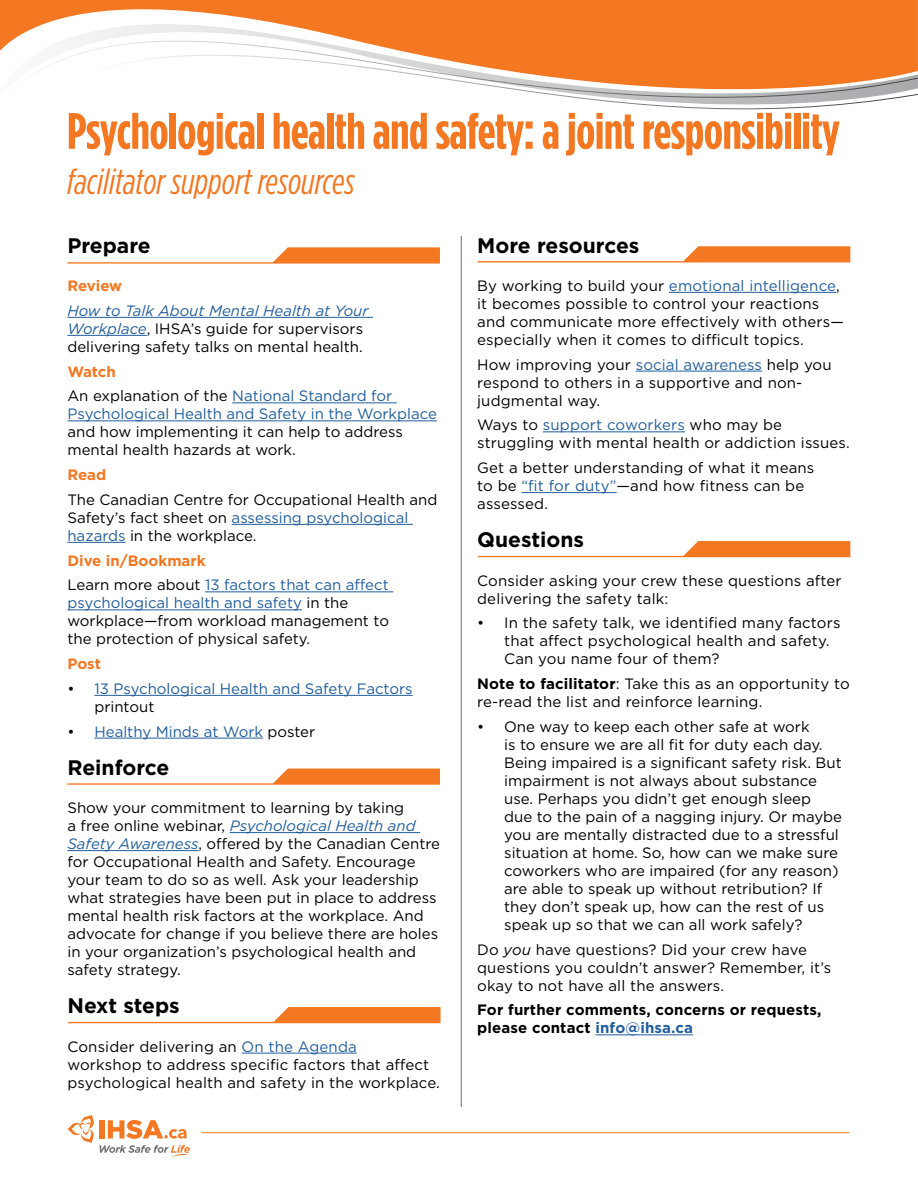
<style>
.page{position:relative;width:918px;height:1188px;background:#fff}
.page>*{position:absolute;margin:0;border:0;box-sizing:border-box;transform-origin:0 0}
.t1{font:700 51px "Gotham Condensed";letter-spacing:-.01em;color:#f47721}
.t2{font:italic 36px "Gotham Condensed";color:#f47721}
.t3{font:700 21px "Gotham";color:#000}
.t4{font:15px/18px "Gotham";color:#000}
.t5{font:15px/24.8px "Gotham";color:#215e9e}
.t6{font:700 15px/18px "Gotham";letter-spacing:.01em;color:#000}
.t7{font:700 15px "Gotham";letter-spacing:-.005em;color:#f47721}
.s1{color:#215e9e}
.s2{font-weight:700}
.s3{font-style:italic}
.s4{font-style:italic;color:#215e9e}
.s5{font-weight:700;color:#f47721}
.s6{color:#000}
</style>
<div class="page">
<svg style="left:0;top:0;width:918px;height:51px;background:#f5893f"></svg>
<svg style="left:8px;top:30px;width:910px;height:39px"></svg>
<svg style="left:53px;top:44px;width:865px;height:66px"></svg>
<hr style="left:461px;top:236px;width:1px;height:871px;background:#6d6e71">
<hr style="left:202px;top:1132px;width:648px;height:1px;background:#f47721">
<svg style="left:68px;top:1115px;width:26px;height:28px"></svg>
<div style="left:99px;top:1120px;width:6px;height:19px;background:#f47721"></div>
<svg style="left:100px;top:1145px;width:90px;height:13px"></svg>
<svg style="left:108px;top:1120px;width:79px;height:19px"></svg>
<hr style="left:669px;top:292px;width:167px;height:1px;background:#215e9e">
<hr style="left:636px;top:371px;width:126px;height:1px;background:#215e9e">
<hr style="left:543px;top:431px;width:142px;height:1px;background:#215e9e">
<hr style="left:521px;top:492px;width:96px;height:1px;background:#215e9e">
<hr style="left:595px;top:1034px;width:98px;height:1px;background:#215e9e">
<svg style="left:478px;top:246px;width:372px;height:16px"></svg>
<svg style="left:478px;top:541px;width:372px;height:16px"></svg>
<hr style="left:67px;top:317px;width:306px;height:1px;background:#215e9e">
<hr style="left:67px;top:335px;width:80px;height:1px;background:#215e9e">
<hr style="left:232px;top:402px;width:165px;height:1px;background:#215e9e">
<hr style="left:67px;top:420px;width:370px;height:1px;background:#215e9e">
<hr style="left:232px;top:524px;width:181px;height:1px;background:#215e9e">
<hr style="left:67px;top:542px;width:59px;height:1px;background:#215e9e">
<hr style="left:205px;top:591px;width:188px;height:1px;background:#215e9e">
<hr style="left:67px;top:609px;width:235px;height:1px;background:#215e9e">
<hr style="left:94px;top:695px;width:319px;height:1px;background:#215e9e">
<hr style="left:94px;top:738px;width:169px;height:1px;background:#215e9e">
<hr style="left:230px;top:832px;width:190px;height:1px;background:#215e9e">
<hr style="left:67px;top:850px;width:131px;height:1px;background:#215e9e">
<hr style="left:242px;top:1053px;width:115px;height:1px;background:#215e9e">
<svg style="left:67px;top:247px;width:373px;height:17px"></svg>
<svg style="left:67px;top:769px;width:373px;height:16px"></svg>
<svg style="left:68px;top:1007px;width:373px;height:16px"></svg>
<h1 class="t1" style="left:67px;top:101px;width:775px">Psychological health and safety: a joint responsibility</h1>
<h2 class="t2" style="left:67px;top:161px;width:289px">facilitator support resources</h2>
<h3 class="t3" style="left:477px;top:231px;width:164px">More resources</h3>
<p class="t4" style="left:477px;top:276px;width:368px">By working to build your <span class="s1">emotional intelligence</span>, it becomes possible to control your reactions and communicate more effectively with others— especially when it comes to difficult topics.</p>
<p class="t4" style="left:477px;top:355px;width:356px">How improving your <span class="s1">social awareness</span> help you respond to others in a supportive and non&shy;judgmental way.</p>
<p class="t4" style="left:477px;top:416px;width:374px">Ways to <span class="s1">support coworkers</span> who may be struggling with mental health or addiction issues.</p>
<p class="t4" style="left:477px;top:458px;width:339px">Get a better understanding of what it means to be <span class="s1">“fit for duty”</span>—and how fitness can be assessed.</p>
<h3 class="t3" style="left:477px;top:526px;width:108px">Questions</h3>
<p class="t4" style="left:477px;top:571px;width:366px">Consider asking your crew these questions after delivering the safety talk:</p>
<p class="t4" style="left:504px;top:614px;width:338px;text-indent:-27px">• In the safety talk, we identified many factors that affect psychological health and safety.<br>Can you name four of them?</p>
<p class="t4" style="left:477px;top:674px;width:374px"><span class="s2">Note to facilitator</span>: Take this as an opportunity to re-read the list and reinforce learning.</p>
<p class="t4" style="left:504px;top:717px;width:339px;text-indent:-27px">• One way to keep each other safe at work<br>is to ensure we are all fit for duty each day.<br>Being impaired is a significant safety risk. But impairment is not always about substance use. Perhaps you didn’t get enough sleep due to the pain of a nagging injury. Or maybe you are mentally distracted due to a stressful situation at home. So, how can we make sure coworkers who are impaired (for any reason) are able to speak up without retribution? If they don’t speak up, how can the rest of us speak up so that we can all work safely?</p>
<p class="t4" style="left:477px;top:940px;width:356px">Do <span class="s3">you</span> have questions? Did your crew have questions you couldn’t answer? Remember, it’s okay to not have all the answers.</p>
<p class="t6" style="left:477px;top:1001px;width:346px">For further comments, concerns or requests, please contact <span class="s1">info@ihsa.ca</span></p>
<h3 class="t3" style="left:67px;top:231px;width:85px">Prepare</h3>
<p class="t7" style="left:67px;top:276px;width:56px">Review</p>
<p class="t4" style="left:67px;top:301px;width:303px"><span class="s4">How to Talk About Mental Health at Your<br>Workplace</span>, IHSA’s guide for supervisors delivering safety talks on mental health.</p>
<p class="t5" style="left:67px;top:359px;width:326px"><span class="s5">Watch<br></span><span class="s6">An explanation of the</span> National Standard for</p>
<p class="t5" style="left:67px;top:401px;width:371px">Psychological Health and Safety in the Workplace</p>
<p class="t4" style="left:67px;top:423px;width:337px">and how implementing it can help to address mental health hazards at work.</p>
<p class="t7" style="left:67px;top:465px;width:40px">Read</p>
<p class="t4" style="left:67px;top:490px;width:372px">The Canadian Centre for Occupational Health and<br>Safety’s fact sheet on <span class="s1">assessing psychological hazards</span> in the workplace.</p>
<p class="t5" style="left:67px;top:548px;width:323px"><span class="s5">Dive in/Bookmark<br></span><span class="s6">Learn more about</span> 13 factors that can affect</p>
<p class="t4" style="left:67px;top:594px;width:323px"><span class="s1">psychological health and safety</span> in the workplace—from workload management to the protection of physical safety.</p>
<p class="t7" style="left:67px;top:654px;width:35px">Post</p>
<p class="t5" style="left:94px;top:679px;width:320px;line-height:18px;text-indent:-27px"><span class="s6">•</span> 13 Psychological Health and Safety Factors <span class="s6">printout</span></p>
<p class="t5" style="left:67px;top:719px;width:249px"><span class="s6">•</span> Healthy Minds at Work <span class="s6">poster</span></p>
<h3 class="t3" style="left:67px;top:753px;width:104px">Reinforce</h3>
<p class="t4" style="left:67px;top:798px;width:374px">Show your commitment to learning by taking<br>a free online webinar, <span class="s4">Psychological Health and Safety Awareness</span>, offered by the Canadian Centre for Occupational Health and Safety. Encourage your team to do so as well. Ask your leadership what strategies have been put in place to address mental health risk factors at the workplace. And advocate for change if you believe there are holes in your organization’s psychological health and safety strategy.</p>
<h3 class="t3" style="left:67px;top:992px;width:114px">Next steps</h3>
<p class="t4" style="left:67px;top:1037px;width:374px">Consider delivering an <span class="s1">On the Agenda<br></span>workshop to address specific factors that affect psychological health and safety in the workplace.</p>
</div>
